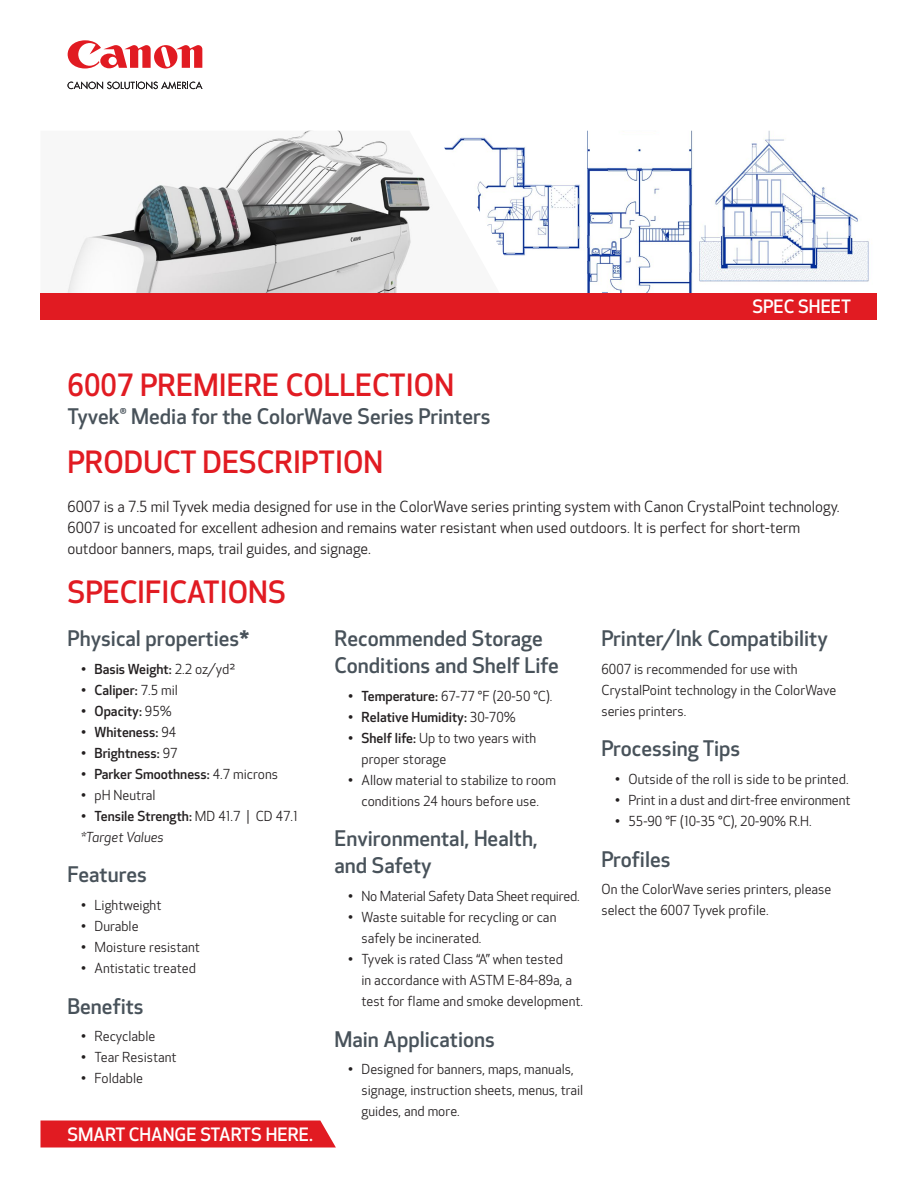
<style>
.page{position:relative;width:918px;height:1188px;background:#fff}
.page>*{position:absolute;margin:0;border:0;box-sizing:border-box;transform-origin:0 0}
._1st_Header{font:500 30px "Optic Sans 301";color:#e11b22}
._2nd_Header{font:500 21px/27px "Optic Sans 301";color:#48525a}
.Sub_Header{font:500 21px "Optic Sans 301";color:#48525a}
.Smart_Change_Starts{font:500 18px "Optic Sans 301";color:#fff}
.Body_Copy{font:15px/21px "Optic Sans 201";color:#231f20}
._1st_Bullet{font:13.5px/21px "Optic Sans 201";color:#231f20}
.t1{font:500 13.5px "Optic Sans 301";color:#231f20}
._1st_Bullet-2{font:13.5px "Optic Sans 201";letter-spacing:-.02em;color:#231f20}
._1st_Bullet-3{font:italic 13.5px "Optic Sans 202";color:#231f20}
.s1{font-family:"Optic Sans 201";font-weight:400}
.s2{font-family:"Optic Sans 301";font-weight:500}
</style>
<div class="page">
<img style="left:514px;top:131px;width:355px;height:162px">
<img style="left:67px;top:131px;width:447px;height:162px">
<svg style="left:68px;top:81px;width:134px;height:8px"></svg>
<svg style="left:68px;top:40px;width:134px;height:29px"></svg>
<div style="left:40px;top:293px;width:838px;height:27px;background:#e11b22"></div>
<svg style="left:40px;top:1120px;width:296px;height:28px;background:#e2292f"></svg>
<p class="_1st_Header" style="left:68px;top:368px;width:388px">6007 PREMIERE COLLECTION</p>
<p class="Sub_Header" style="left:68px;top:404px;width:424px">Tyvek® Media for the ColorWave Series Printers</p>
<p class="_1st_Header" style="left:68px;top:445px;width:317px">PRODUCT DESCRIPTION</p>
<p class="Smart_Change_Starts" style="left:752px;top:296px;width:100px">SPEC SHEET</p>
<p class="Body_Copy" style="left:68px;top:496px;width:774px">6007 is a 7.5 mil Tyvek media designed for use in the ColorWave series printing system with Canon CrystalPoint technology.<br>6007 is uncoated for excellent adhesion and remains water resistant when used outdoors. It is perfect for short-term outdoor banners, maps, trail guides, and signage.</p>
<p class="_1st_Header" style="left:68px;top:575px;width:220px">SPECIFICATIONS</p>
<p class="_2nd_Header" style="left:68px;top:626px;width:184px">Physical properties*</p>
<p class="t1" style="left:81px;top:661px;width:156px">• Basis Weight: <span class="s1">2.2 oz/yd²</span></p>
<p class="t1" style="left:81px;top:682px;width:98px">• Caliper: <span class="s1">7.5 mil</span></p>
<p class="t1" style="left:81px;top:703px;width:92px">• Opacity: <span class="s1">95%</span></p>
<p class="t1" style="left:81px;top:724px;width:97px">• Whiteness: <span class="s1">94</span></p>
<p class="t1" style="left:81px;top:745px;width:98px">• Brightness: <span class="s1">97</span></p>
<p class="t1" style="left:81px;top:766px;width:199px">• Parker Smoothness: <span class="s1">4.7 microns</span></p>
<p class="_1st_Bullet" style="left:81px;top:785px;width:76px">• pH Neutral</p>
<p class="t1" style="left:81px;top:808px;width:218px">• Tensile Strength: <span class="s1">MD 41.7 | CD 47.1</span></p>
<p class="_1st_Bullet-3" style="left:81px;top:829px;width:84px">*Target Values</p>
<p class="_2nd_Header" style="left:68px;top:862px;width:81px">Features</p>
<p class="_1st_Bullet" style="left:81px;top:895px;width:82px">• Lightweight</p>
<p class="_1st_Bullet" style="left:81px;top:916px;width:59px">• Durable</p>
<p class="_1st_Bullet" style="left:81px;top:937px;width:121px">• Moisture resistant</p>
<p class="_1st_Bullet" style="left:81px;top:958px;width:116px">• Antistatic treated</p>
<p class="_2nd_Header" style="left:68px;top:993px;width:78px">Benefits</p>
<p class="_1st_Bullet" style="left:81px;top:1026px;width:76px">• Recyclable</p>
<p class="_1st_Bullet" style="left:81px;top:1047px;width:97px">• Tear Resistant</p>
<p class="_1st_Bullet" style="left:81px;top:1068px;width:64px">• Foldable</p>
<p class="Smart_Change_Starts" style="left:68px;top:1124px;width:247px">SMART CHANGE STARTS HERE.</p>
<p class="_2nd_Header" style="left:334px;top:626px;width:226px">Recommended Storage<br>Conditions and Shelf Life</p>
<p class="_1st_Bullet" style="left:348px;top:686px;width:206px"><span class="s2">• Temperature:</span> 67-77 °F (20-50 °C).</p>
<p class="t1" style="left:348px;top:709px;width:169px">• Relative Humidity: <span class="s1">30-70%</span></p>
<p class="_1st_Bullet" style="left:362px;top:728px;width:176px;text-indent:-14px"><span class="s2">• Shelf life:</span> Up to two years with proper storage</p>
<p class="_1st_Bullet" style="left:348px;top:770px;width:210px;text-align:center">• Allow material to stabilize to room conditions 24 hours before use.</p>
<p class="_2nd_Header" style="left:334px;top:826px;width:205px">Environmental, Health, and Safety</p>
<p class="_1st_Bullet-2" style="left:348px;top:889px;width:233px">• No Material Safety Data Sheet required.</p>
<p class="_1st_Bullet" style="left:362px;top:907px;width:196px;text-indent:-14px">• Waste suitable for recycling or can safely be incinerated.</p>
<p class="_1st_Bullet" style="left:362px;top:949px;width:223px;text-indent:-14px">• Tyvek is rated Class “A” when tested<br>in accordance with ASTM E-84-89a, a test for flame and smoke development.</p>
<p class="_2nd_Header" style="left:334px;top:1026px;width:162px">Main Applications</p>
<p class="_1st_Bullet" style="left:362px;top:1059px;width:223px;text-indent:-14px">• Designed for banners, maps, manuals, signage, instruction sheets, menus, trail guides, and more.</p>
<p class="_2nd_Header" style="left:602px;top:626px;width:228px">Printer/Ink Compatibility</p>
<p class="_1st_Bullet" style="left:602px;top:659px;width:236px">6007 is recommended for use with<br>CrystalPoint technology in the ColorWave series printers.</p>
<p class="_2nd_Header" style="left:602px;top:736px;width:140px">Processing Tips</p>
<p class="_1st_Bullet" style="left:615px;top:769px;width:235px">• Outside of the roll is side to be printed.</p>
<p class="_1st_Bullet" style="left:615px;top:790px;width:237px">• Print in a dust and dirt-free environment</p>
<p class="_1st_Bullet" style="left:615px;top:811px;width:198px">• 55-90 °F (10-35 °C), 20-90% R.H.</p>
<p class="_2nd_Header" style="left:602px;top:846px;width:71px">Profiles</p>
<p class="_1st_Bullet" style="left:602px;top:879px;width:231px">On the ColorWave series printers, please select the 6007 Tyvek profile.</p>
</div>
